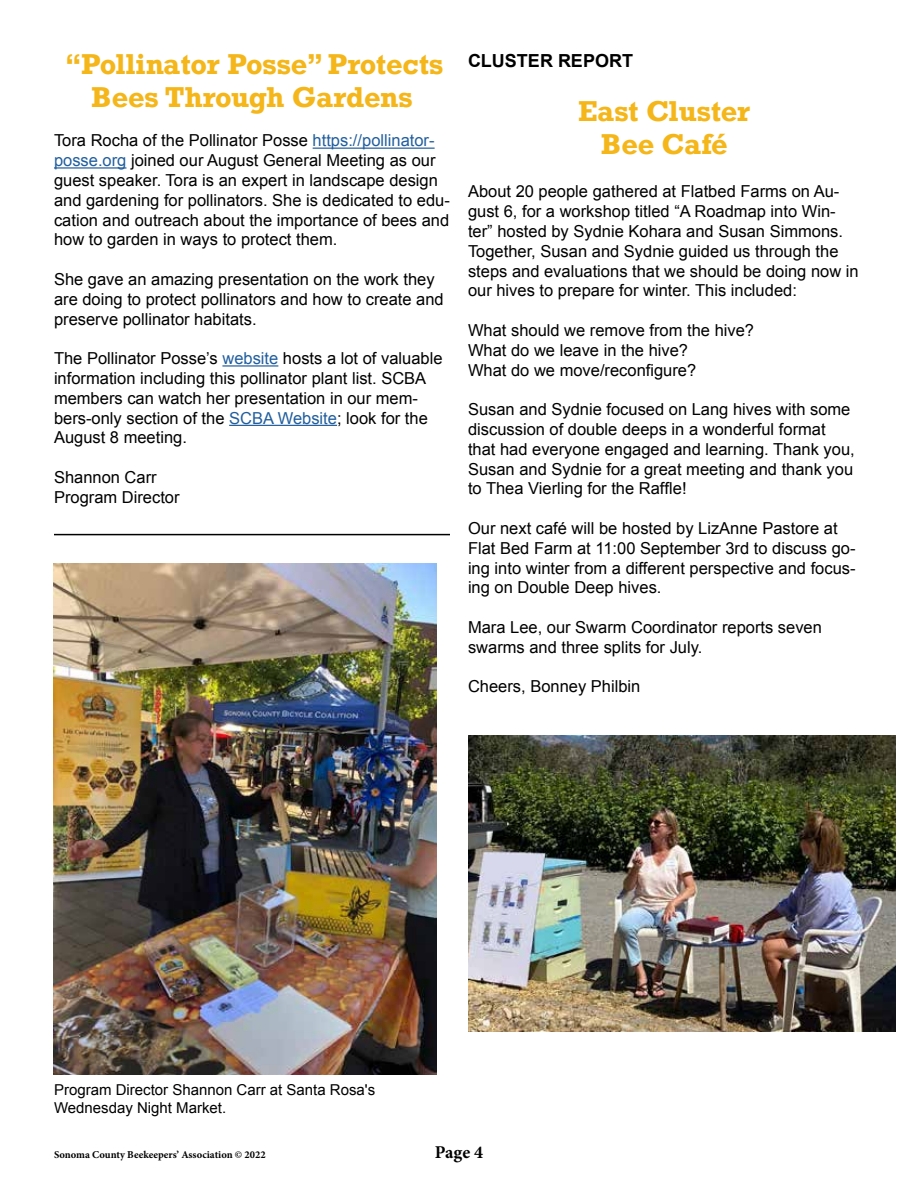
<style>
.page{position:relative;width:918px;height:1188px;background:#fff}
.page>*{position:absolute;margin:0;border:0;box-sizing:border-box;transform-origin:0 0}
.t1{font:700 27px/32.4px "Rockwell";color:#f4b619;text-align:center}
.t2{font:700 18px "Arial";color:#000}
.t3{font:700 18px "Minion Pro";color:#000}
.t4{font:16.5px/19.8px "Arial";color:#000}
.t5{font:15px/18px "Arial";color:#000}
.t6{font:700 10.5px "Minion Pro";color:#000}
.s1{color:#215e9e}
</style>
<div class="page">
<hr style="left:313px;top:148px;width:122px;height:1px;background:#215e9e">
<hr style="left:54px;top:167px;width:72px;height:2px;background:#215e9e">
<hr style="left:222px;top:365px;width:56px;height:2px;background:#215e9e">
<hr style="left:229px;top:425px;width:108px;height:1px;background:#215e9e">
<img style="left:468px;top:735px;width:428px;height:296px">
<img style="left:54px;top:563px;width:383px;height:511px">
<hr style="left:54px;top:534px;width:396px;height:1px;background:#000">
<h1 class="t1" style="left:66px;top:48px;width:379px">“Pollinator Posse” Protects<br>Bees Through Gardens</h1>
<p class="t4" style="left:54px;top:131px;width:397px">Tora Rocha of the Pollinator Posse <span class="s1">https://pollinator&shy;posse.org</span> joined our August General Meeting as our guest speaker. Tora is an expert in landscape design and gardening for pollinators. She is dedicated to edu&shy;cation and outreach about the importance of bees and how to garden in ways to protect them.</p>
<p class="t4" style="left:54px;top:269px;width:391px">She gave an amazing presentation on the work they are doing to protect pollinators and how to create and preserve pollinator habitats.</p>
<p class="t4" style="left:54px;top:349px;width:390px">The Pollinator Posse’s <span class="s1">website</span> hosts a lot of valuable information including this pollinator plant list. SCBA members can watch her presentation in our mem&shy;bers-only section of the <span class="s1">SCBA Website</span>; look for the August 8 meeting.</p>
<p class="t4" style="left:54px;top:467px;width:127px">Shannon Carr<br>Program Director</p>
<p class="t2" style="left:468px;top:49px;width:167px">CLUSTER REPORT</p>
<h1 class="t1" style="left:578px;top:95px;width:174px">East Cluster<br>Bee Café</h1>
<p class="t4" style="left:468px;top:182px;width:392px">About 20 people gathered at Flatbed Farms on Au&shy;gust 6, for a workshop titled “A Roadmap into Win&shy;ter” hosted by Sydnie Kohara and Susan Simmons.<br>Together, Susan and Sydnie guided us through the steps and evaluations that we should be doing now in our hives to prepare for winter. This included:</p>
<p class="t4" style="left:468px;top:320px;width:288px">What should we remove from the hive?<br>What do we leave in the hive?<br>What do we move/reconfigure?</p>
<p class="t4" style="left:468px;top:400px;width:388px">Susan and Sydnie focused on Lang hives with some discussion of double deeps in a wonderful format that had everyone engaged and learning. Thank you, Susan and Sydnie for a great meeting and thank you to Thea Vierling for the Raffle!</p>
<p class="t4" style="left:468px;top:518px;width:389px">Our next café will be hosted by LizAnne Pastore at Flat Bed Farm at 11:00 September 3rd to discuss go&shy;ing into winter from a different perspective and focus&shy;ing on Double Deep hives.</p>
<p class="t4" style="left:468px;top:617px;width:355px">Mara Lee, our Swarm Coordinator reports seven swarms and three splits for July.</p>
<p class="t4" style="left:468px;top:677px;width:174px">Cheers, Bonney Philbin</p>
<p class="t5" style="left:54px;top:1080px;width:323px">Program Director Shannon Carr at Santa Rosa's<br>Wednesday Night Market.</p>
<p class="t6" style="left:54px;top:1147px;width:213px">Sonoma County Beekeepers’ Association © 2022</p>
<p class="t3" style="left:435px;top:1139px;width:50px">Page 4</p>
</div>
